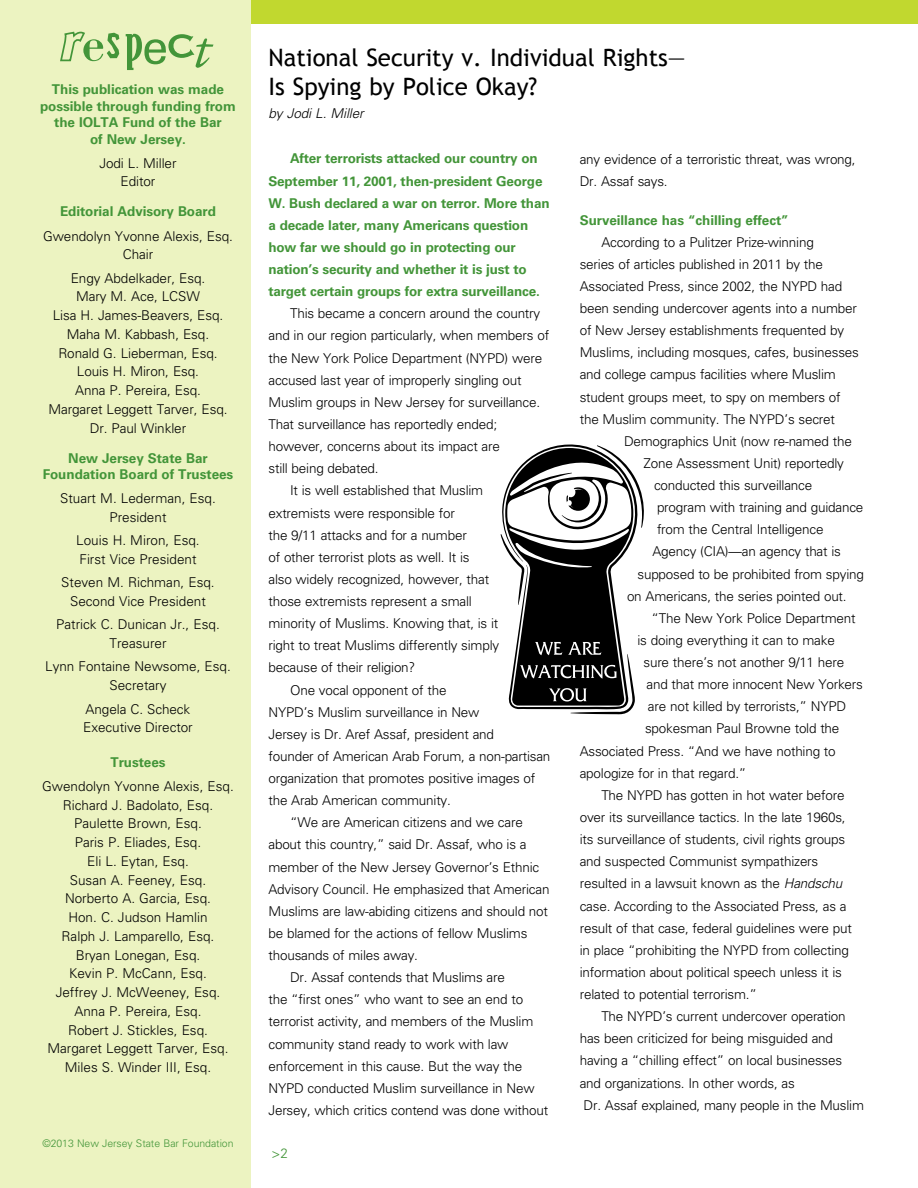
<style>
.page{position:relative;width:918px;height:1188px;background:#fff}
.page>*{position:absolute;margin:0;border:0;box-sizing:border-box;transform-origin:0 0}
.t1{font:24px/28.8px "Trebuchet MS";color:#000}
.t2{font:300 13.5px/18.8px "Univers";letter-spacing:-.015em;color:#000;text-align:center}
.t3{font:700 13.5px/22.2px "Univers";letter-spacing:-.015em;color:#439539;text-align:center}
.t4{font:italic 300 13.5px "Univers";letter-spacing:-.005em;color:#000}
.t5{font:300 13.5px "Univers";color:#439539}
.t6{font:300 10.5px "Univers";letter-spacing:-.005em;color:#439539}
.s1{font-style:italic}
</style>
<div class="page">
<div style="left:234px;top:0;width:684px;height:24px;background:#c1d82f"></div>
<div style="left:0;top:0;width:251px;height:1188px;background:#ecf3c1"></div>
<svg style="left:60px;top:32px;width:59px;height:30px"></svg>
<svg style="left:126px;top:34px;width:87px;height:36px"></svg>
<svg style="left:501px;top:444px;width:143px;height:270px"></svg>
<p class="t3" style="left:40px;top:81px;width:197px;line-height:16.5px">This publication was made possible through funding from the IOLTA Fund of the Bar<br>of New Jersey.</p>
<p class="t2" style="left:99px;top:154px;width:79px">Jodi L. Miller<br>Editor</p>
<p class="t3" style="left:60px;top:201px;width:157px">Editorial Advisory Board</p>
<p class="t2" style="left:43px;top:226px;width:191px">Gwendolyn Yvonne Alexis, Esq.<br>Chair</p>
<p class="t2" style="left:48px;top:269px;width:181px">Engy Abdelkader, Esq.<br>Mary M. Ace, LCSW<br>Lisa H. James-Beavers, Esq.<br>Maha M. Kabbash, Esq.<br>Ronald G. Lieberman, Esq.<br>Louis H. Miron, Esq.<br>Anna P. Pereira, Esq.<br>Margaret Leggett Tarver, Esq.<br>Dr. Paul Winkler</p>
<p class="t3" style="left:43px;top:450px;width:192px;line-height:16.5px">New Jersey State Bar<br>Foundation Board of Trustees</p>
<p class="t2" style="left:60px;top:489px;width:157px">Stuart M. Lederman, Esq.<br>President</p>
<p class="t2" style="left:76px;top:531px;width:125px;text-align:left">Louis H. Miron, Esq.<br>First Vice President</p>
<p class="t2" style="left:61px;top:573px;width:155px">Steven M. Richman, Esq.<br>Second Vice President</p>
<p class="t2" style="left:56px;top:615px;width:165px">Patrick C. Dunican Jr., Esq.<br>Treasurer</p>
<p class="t2" style="left:45px;top:657px;width:187px">Lynn Fontaine Newsome, Esq.<br>Secretary</p>
<p class="t2" style="left:83px;top:699px;width:111px;text-align:left">Angela C. Scheck<br>Executive Director</p>
<p class="t3" style="left:110px;top:751px;width:57px">Trustees</p>
<p class="t2" style="left:42px;top:777px;width:193px">Gwendolyn Yvonne Alexis, Esq.<br>Richard J. Badolato, Esq.<br>Paulette Brown, Esq.<br>Paris P. Eliades, Esq.<br>Eli L. Eytan, Esq.<br>Susan A. Feeney, Esq.<br>Norberto A. Garcia, Esq.<br>Hon. C. Judson Hamlin<br>Ralph J. Lamparello, Esq.<br>Bryan Lonegan, Esq.<br>Kevin P. McCann, Esq.<br>Jeffrey J. McWeeney, Esq.<br>Anna P. Pereira, Esq.<br>Robert J. Stickles, Esq.<br>Margaret Leggett Tarver, Esq.<br>Miles S. Winder III, Esq.</p>
<p class="t6" style="left:42px;top:1137px;width:193px">©2013 New Jersey State Bar Foundation</p>
<h1 class="t1" style="left:268px;top:44px;width:419px">National Security v. Individual Rights—<br>Is Spying by Police Okay?</h1>
<p class="t4" style="left:268px;top:106px;width:97px">by Jodi L. Miller</p>
<p class="t3" style="left:268px;top:148px;width:283px;text-align:left;text-indent:22px">After terrorists attacked our country on September 11, 2001, then-president George W. Bush declared a war on terror. More than a decade later, many Americans question how far we should go in protecting our nation’s security and whether it is just to target certain groups for extra surveillance.</p>
<p class="t2" style="left:290px;top:304px;width:252px">This became a concern around the country</p>
<p class="t2" style="left:268px;top:326px;width:282px">and in our region particularly, when members of</p>
<p class="t2" style="left:268px;top:348px;width:275px">the New York Police Department (NYPD) were</p>
<p class="t2" style="left:268px;top:371px;width:255px">accused last year of improperly singling out</p>
<p class="t2" style="left:268px;top:393px;width:273px">Muslim groups in New Jersey for surveillance.</p>
<p class="t2" style="left:268px;top:415px;width:230px">That surveillance has reportedly ended;</p>
<p class="t2" style="left:268px;top:437px;width:233px">however, concerns about its impact are</p>
<p class="t2" style="left:268px;top:459px;width:112px">still being debated.</p>
<p class="t2" style="left:290px;top:481px;width:195px">It is well established that Muslim</p>
<p class="t2" style="left:268px;top:503px;width:188px">extremists were responsible for</p>
<p class="t2" style="left:268px;top:525px;width:200px">the 9/11 attacks and for a number</p>
<p class="t2" style="left:268px;top:548px;width:203px">of other terrorist plots as well. It is</p>
<p class="t2" style="left:268px;top:570px;width:222px">also widely recognized, however, that</p>
<p class="t2" style="left:268px;top:592px;width:205px">those extremists represent a small</p>
<p class="t2" style="left:268px;top:614px;width:231px">minority of Muslims. Knowing that, is it</p>
<p class="t2" style="left:268px;top:636px;width:232px">right to treat Muslims differently simply</p>
<p class="t2" style="left:268px;top:658px;width:148px">because of their religion?</p>
<p class="t2" style="left:290px;top:680px;width:158px">One vocal opponent of the</p>
<p class="t2" style="left:268px;top:703px;width:213px">NYPD’s Muslim surveillance in New</p>
<p class="t2" style="left:268px;top:725px;width:227px">Jersey is Dr. Aref Assaf, president and</p>
<p class="t2" style="left:268px;top:747px;width:284px">founder of American Arab Forum, a non-partisan</p>
<p class="t2" style="left:268px;top:769px;width:268px">organization that promotes positive images of</p>
<p class="t2" style="left:268px;top:791px;width:184px">the Arab American community.</p>
<p class="t2" style="left:290px;top:813px;width:234px">“We are American citizens and we care</p>
<p class="t2" style="left:268px;top:835px;width:260px">about this country,” said Dr. Assaf, who is a</p>
<p class="t2" style="left:268px;top:857px;width:272px">member of the New Jersey Governor’s Ethnic</p>
<p class="t2" style="left:268px;top:880px;width:283px">Advisory Council. He emphasized that American</p>
<p class="t2" style="left:268px;top:902px;width:281px">Muslims are law-abiding citizens and should not</p>
<p class="t2" style="left:268px;top:924px;width:260px">be blamed for the actions of fellow Muslims</p>
<p class="t2" style="left:268px;top:946px;width:151px">thousands of miles away.</p>
<p class="t2" style="left:290px;top:968px;width:216px">Dr. Assaf contends that Muslims are</p>
<p class="t2" style="left:268px;top:990px;width:256px">the “first ones” who want to see an end to</p>
<p class="t2" style="left:268px;top:1012px;width:266px">terrorist activity, and members of the Muslim</p>
<p class="t2" style="left:268px;top:1034px;width:242px">community stand ready to work with law</p>
<p class="t2" style="left:268px;top:1057px;width:255px">enforcement in this cause. But the way the</p>
<p class="t2" style="left:268px;top:1079px;width:268px">NYPD conducted Muslim surveillance in New</p>
<p class="t2" style="left:268px;top:1101px;width:281px">Jersey, which critics contend was done without</p>
<p class="t5" style="left:272px;top:1145px;width:18px">&gt;2</p>
<p class="t2" style="left:580px;top:148px;width:277px;line-height:22.2px;text-align:left">any evidence of a terroristic threat, was wrong,<br>Dr. Assaf says.</p>
<p class="t3" style="left:580px;top:209px;width:210px">Surveillance has “chilling effect”</p>
<p class="t2" style="left:580px;top:231px;width:281px;line-height:22.2px;text-align:left;text-indent:22px">According to a Pulitzer Prize-winning<br>series of articles published in 2011 by the Associated Press, since 2002, the NYPD had been sending undercover agents into a number of New Jersey establishments frequented by Muslims, including mosques, cafes, businesses and college campus facilities where Muslim student groups meet, to spy on members of the Muslim community. The NYPD’s secret</p>
<p class="t2" style="left:624px;top:432px;width:229px">Demographics Unit (now re-named the</p>
<p class="t2" style="left:644px;top:454px;width:202px">Zone Assessment Unit) reportedly</p>
<p class="t2" style="left:654px;top:476px;width:160px">conducted this surveillance</p>
<p class="t2" style="left:657px;top:498px;width:208px">program with training and guidance</p>
<p class="t2" style="left:657px;top:520px;width:168px">from the Central Intelligence</p>
<p class="t2" style="left:653px;top:542px;width:190px">Agency (CIA)—an agency that is</p>
<p class="t2" style="left:638px;top:564px;width:228px">supposed to be prohibited from spying</p>
<p class="t2" style="left:627px;top:587px;width:221px">on Americans, the series pointed out.</p>
<p class="t2" style="left:652px;top:609px;width:205px">“The New York Police Department</p>
<p class="t2" style="left:638px;top:631px;width:199px">is doing everything it can to make</p>
<p class="t2" style="left:644px;top:653px;width:202px">sure there’s not another 9/11 here</p>
<p class="t2" style="left:646px;top:675px;width:218px">and that more innocent New Yorkers</p>
<p class="t2" style="left:648px;top:697px;width:200px">are not killed by terrorists,” NYPD</p>
<p class="t2" style="left:645px;top:719px;width:196px">spokesman Paul Browne told the</p>
<p class="t2" style="left:580px;top:741px;width:258px">Associated Press. “And we have nothing to</p>
<p class="t2" style="left:580px;top:764px;width:168px">apologize for in that regard.”</p>
<p class="t2" style="left:601px;top:786px;width:245px">The NYPD has gotten in hot water before</p>
<p class="t2" style="left:580px;top:808px;width:267px">over its surveillance tactics. In the late 1960s,</p>
<p class="t2" style="left:580px;top:830px;width:267px">its surveillance of students, civil rights groups</p>
<p class="t2" style="left:580px;top:852px;width:240px">and suspected Communist sympathizers</p>
<p class="t2" style="left:580px;top:874px;width:264px">resulted in a lawsuit known as the <span class="s1">Handschu</span></p>
<p class="t2" style="left:580px;top:896px;width:268px">case. According to the Associated Press, as a</p>
<p class="t2" style="left:580px;top:918px;width:274px">result of that case, federal guidelines were put</p>
<p class="t2" style="left:580px;top:941px;width:271px">in place “prohibiting the NYPD from collecting</p>
<p class="t2" style="left:580px;top:963px;width:264px">information about political speech unless it is</p>
<p class="t2" style="left:580px;top:985px;width:179px">related to potential terrorism.”</p>
<p class="t2" style="left:601px;top:1007px;width:246px">The NYPD’s current undercover operation</p>
<p class="t2" style="left:580px;top:1029px;width:255px">has been criticized for being misguided and</p>
<p class="t2" style="left:580px;top:1051px;width:264px">having a “chilling effect” on local businesses</p>
<p class="t2" style="left:580px;top:1073px;width:217px">and organizations. In other words, as</p>
<p class="t2" style="left:584px;top:1095px;width:282px">Dr. Assaf explained, many people in the Muslim</p>
</div>
